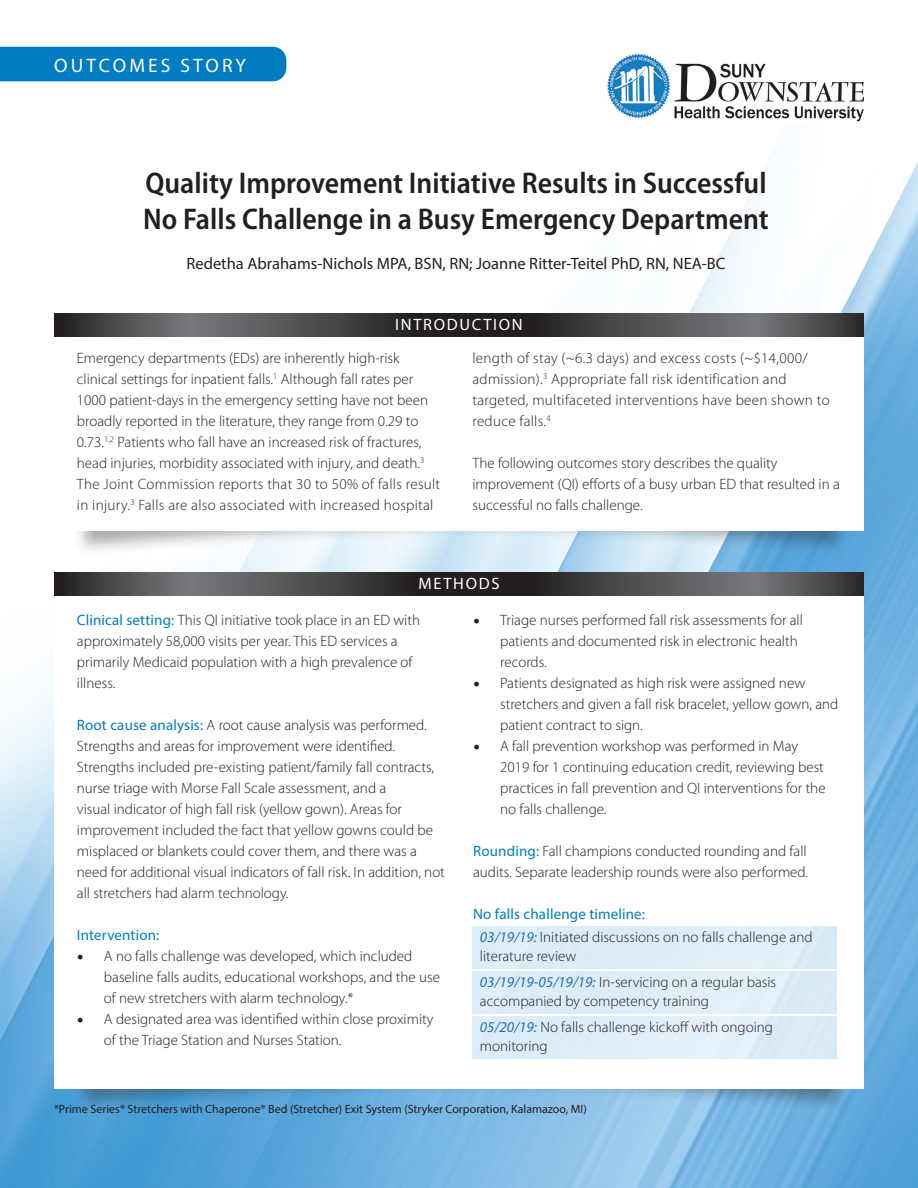
<style>
.page{position:relative;width:918px;height:1188px;background:#fff}
.page>*{position:absolute;margin:0;border:0;box-sizing:border-box;transform-origin:0 0}
.t1{font:600 semi-condensed 30px/36px "Myriad Pro";color:#231f20}
.t2{font:19.5px "Myriad Pro";letter-spacing:.16em;color:#fff}
.t3{font:16.5px "Myriad Pro";color:#231f20}
.t4{font:16.5px "Myriad Pro";letter-spacing:.1em;color:#fff}
.t5{font:300 15px/21px "Myriad Pro";color:#231f20}
.t6{font:300 15px/21px "Myriad Pro";letter-spacing:.02em;color:#231f20}
.t7{font:15px "Myriad Pro";letter-spacing:.01em;color:#007cc2}
.t8{font:12px "Myriad Pro";color:#231f20}
.s1{font-weight:400;color:#007cc2}
.s2{font-family:"Minion Pro";font-weight:400;font-size:18px}
.s3{font-weight:400;font-style:italic;color:#2570b8}
</style>
<div class="page">
<img style="left:0;top:85px;width:918px;height:1103px">
<div style="left:71px;top:489px;width:780px;height:69px;background:#231f20;opacity:.38"></div>
<div style="left:71px;top:1045px;width:780px;height:69px;background:#231f20;opacity:.38"></div>
<div style="left:54px;top:314px;width:810px;height:217px;background:#fff"></div>
<div style="left:54px;top:573px;width:810px;height:515px;background:#fff"></div>
<svg style="left:54px;top:314px;width:810px;height:22px;background:#49484a"></svg>
<svg style="left:54px;top:573px;width:810px;height:22px;background:#49484a"></svg>
<div style="left:0;top:47px;width:286px;height:34px;background:#007cc2"></div>
<img style="left:608px;top:54px;width:256px;height:68px">
<h2 class="t2" style="left:54px;top:53px;width:193px">OUTCOMES STORY</h2>
<h1 class="t1" style="left:143px;top:165px;width:627px">Quality Improvement Initiative Results in Successful<br>No Falls Challenge in a Busy Emergency Department</h1>
<p class="t3" style="left:187px;top:254px;width:540px">Redetha Abrahams-Nichols MPA, BSN, RN; Joanne Ritter-Teitel PhD, RN, NEA-BC</p>
<p class="t4" style="left:395px;top:314px;width:129px">INTRODUCTION</p>
<p class="t5" style="left:77px;top:348px;width:365px">Emergency departments (EDs) are inherently high-risk clinical settings for inpatient falls.<sup>1</sup> Although fall rates per 1000 patient-days in the emergency setting have not been broadly reported in the literature, they range from 0.29 to 0.73.<sup>1,2</sup> Patients who fall have an increased risk of fractures, head injuries, morbidity associated with injury, and death.<sup>3<br></sup>The Joint Commission reports that 30 to 50% of falls result in injury.<sup>3</sup> Falls are also associated with increased hospital</p>
<p class="t6" style="left:473px;top:348px;width:359px">length of stay (~6.3 days) and excess costs (~$14,000/ admission).<sup>3</sup> Appropriate fall risk identification and targeted, multifaceted interventions have been shown to reduce falls.<sup>4</sup></p>
<p class="t5" style="left:472px;top:453px;width:369px">The following outcomes story describes the quality improvement (QI) efforts of a busy urban ED that resulted in a successful no falls challenge.</p>
<p class="t4" style="left:419px;top:573px;width:82px">METHODS</p>
<p class="t5" style="left:77px;top:610px;width:345px"><span class="s1">Clinical setting:</span> This QI initiative took place in an ED with approximately 58,000 visits per year. This ED services a primarily Medicaid population with a high prevalence of illness.</p>
<p class="t5" style="left:77px;top:715px;width:370px"><span class="s1">Root cause analysis:</span> A root cause analysis was performed.<br>Strengths and areas for improvement were identified.<br>Strengths included pre-existing patient/family fall contracts, nurse triage with Morse Fall Scale assessment, and a<br>visual indicator of high fall risk (yellow gown). Areas for improvement included the fact that yellow gowns could be misplaced or blankets could cover them, and there was a need for additional visual indicators of fall risk. In addition, not all stretchers had alarm technology.</p>
<p class="t7" style="left:77px;top:926px;width:84px">Intervention:</p>
<p class="t5" style="left:104px;top:946px;width:338px;text-indent:-27px"><span class="s2">•</span> A no falls challenge was developed, which included baseline falls audits, educational workshops, and the use of new stretchers with alarm technology.*</p>
<p class="t5" style="left:104px;top:1009px;width:331px;text-indent:-27px"><span class="s2">•</span> A designated area was identified within close proximity of the Triage Station and Nurses Station.</p>
<p class="t5" style="left:500px;top:610px;width:304px;text-indent:-27px"><span class="s2">•</span> Triage nurses performed fall risk assessments for all patients and documented risk in electronic health records.</p>
<p class="t5" style="left:500px;top:673px;width:340px;text-indent:-27px"><span class="s2">•</span> Patients designated as high risk were assigned new stretchers and given a fall risk bracelet, yellow gown, and patient contract to sign.</p>
<p class="t5" style="left:500px;top:736px;width:327px;text-indent:-27px"><span class="s2">•</span> A fall prevention workshop was performed in May 2019 for 1 continuing education credit, reviewing best practices in fall prevention and QI interventions for the no falls challenge.</p>
<p class="t5" style="left:473px;top:841px;width:337px"><span class="s1">Rounding:</span> Fall champions conducted rounding and fall audits. Separate leadership rounds were also performed.</p>
<p class="t5" style="left:480px;top:903px;width:334px;line-height:22.5px;text-indent:-7px"><span class="s1">No falls challenge timeline:<br></span><span class="s3">03/19/19:</span> Initiated discussions on no falls challenge and</p>
<p class="t5" style="left:480px;top:944px;width:298px;line-height:25.5px">literature review<br><span class="s3">03/19/19-05/19/19:</span> In-servicing on a regular basis</p>
<p class="t5" style="left:480px;top:989px;width:295px;line-height:25.5px">accompanied by competency training<br><span class="s3">05/20/19:</span> No falls challenge kickoff with ongoing</p>
<p class="t5" style="left:480px;top:1036px;width:69px">monitoring</p>
<p class="t8" style="left:54px;top:1101px;width:534px">*Prime Series® Stretchers with Chaperone® Bed (Stretcher) Exit System (Stryker Corporation, Kalamazoo, MI)</p>
</div>
